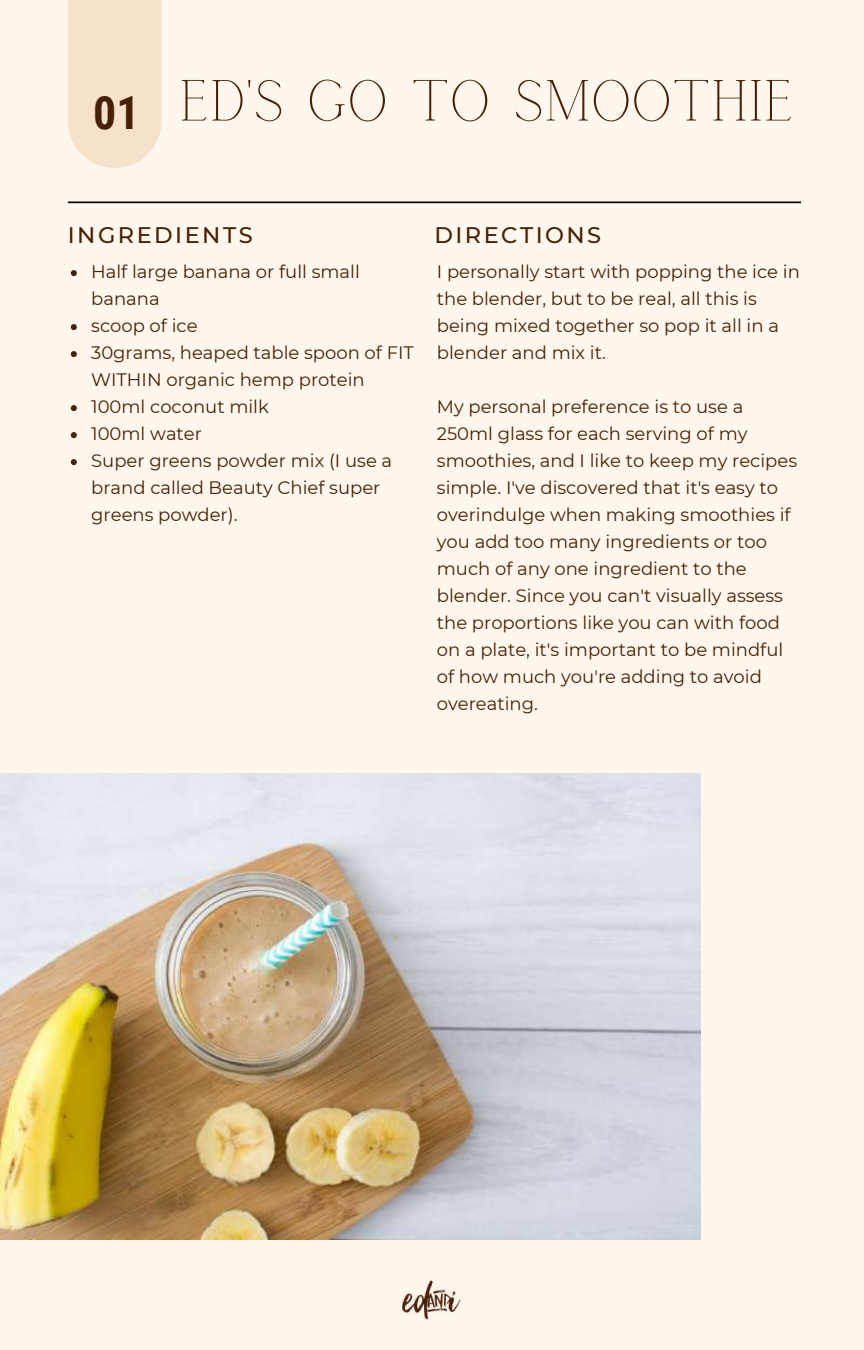
<style>
.page{position:relative;width:864px;height:1350px;background:#fff6ed}
.page>*{position:absolute;margin:0;border:0;box-sizing:border-box;transform-origin:0 0}
.t1{font:57.38px "Calgary";color:#472105}
.t2{font:700 45.9px "Roboto Condensed";color:#472105}
.t3{font:500 22.5px "Montserrat";letter-spacing:.11em;color:#472105}
.t4{font:18px/27px "Montserrat";color:#472105}
</style>
<div class="page">
<div style="left:68px;top:0;width:93px;height:168px;background:#f6e1ca"></div>
<svg style="left:68px;top:201px;width:733px;height:2px"></svg>
<img style="left:0;top:773px;width:700px;height:466px">
<svg style="left:71px;top:270px;width:6px;height:6px"></svg>
<svg style="left:71px;top:324px;width:6px;height:6px"></svg>
<svg style="left:71px;top:351px;width:6px;height:6px"></svg>
<svg style="left:71px;top:405px;width:6px;height:6px"></svg>
<svg style="left:71px;top:432px;width:6px;height:6px"></svg>
<svg style="left:71px;top:459px;width:6px;height:6px"></svg>
<img style="left:401px;top:1280px;width:60px;height:40px">
<h2 class="t2" style="left:93px;top:87px;width:48px">01</h2>
<h1 class="t1" style="left:179px;top:69px;width:617px">ED'S GO TO SMOOTHIE</h1>
<p class="t3" style="left:68px;top:221px;width:186px">INGREDIENTS</p>
<p class="t4" style="left:91px;top:258px;width:324px">Half large banana or full small banana<br>scoop of ice<br>30grams, heaped table spoon of FIT<br>WITHIN organic hemp protein<br>100ml coconut milk<br>100ml water<br>Super greens powder mix (I use a brand called Beauty Chief super greens powder).</p>
<p class="t3" style="left:434px;top:221px;width:168px">DIRECTIONS</p>
<p class="t4" style="left:437px;top:258px;width:365px">I personally start with popping the ice in the blender, but to be real, all this is being mixed together so pop it all in a blender and mix it.</p>
<p class="t4" style="left:437px;top:393px;width:362px">My personal preference is to use a 250ml glass for each serving of my smoothies, and I like to keep my recipes simple. I've discovered that it's easy to overindulge when making smoothies if you add too many ingredients or too much of any one ingredient to the blender. Since you can't visually assess the proportions like you can with food on a plate, it's important to be mindful of how much you're adding to avoid overeating.</p>
</div>
